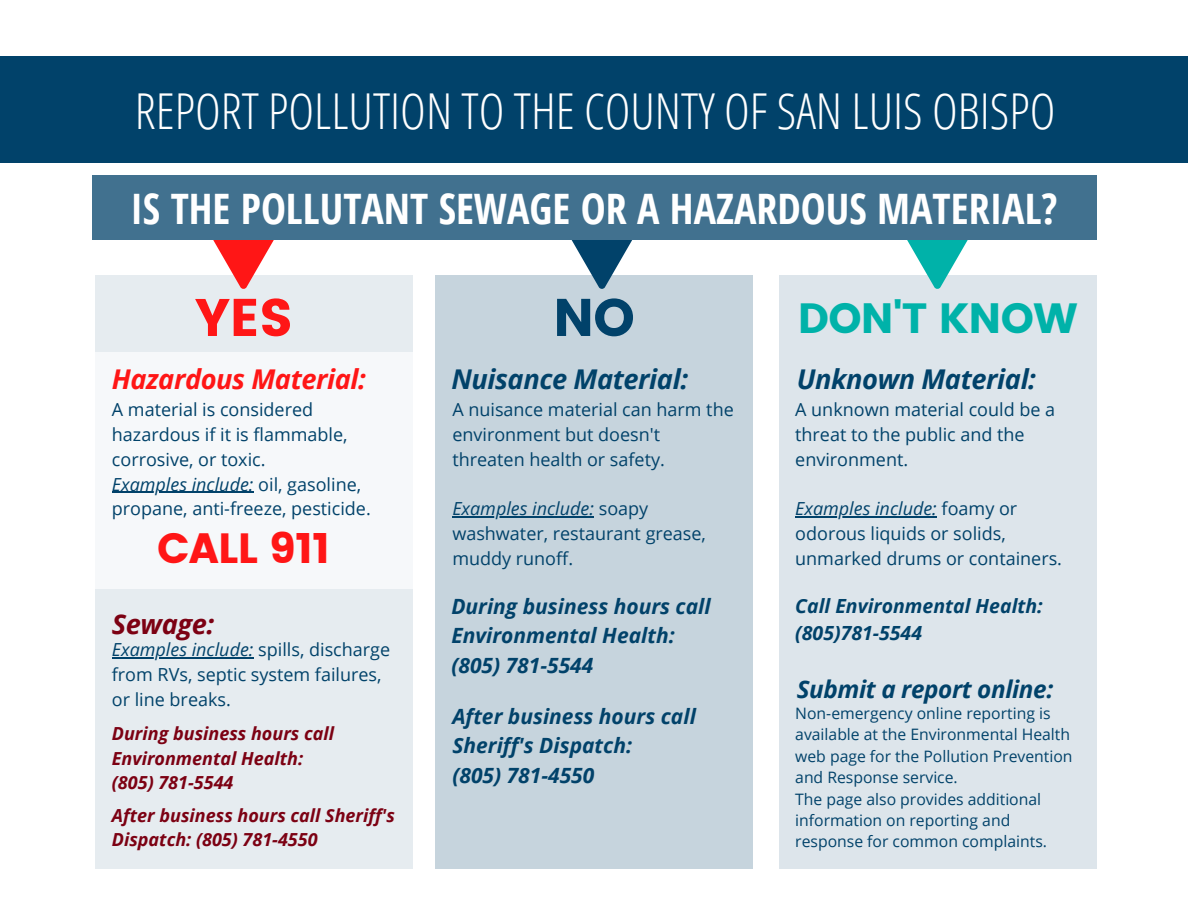
<style>
.page{position:relative;width:1188px;height:918px;background:#fff}
.page>*{position:absolute;margin:0;border:0;box-sizing:border-box;transform-origin:0 0}
.t1{font:52.8px "Poppins";color:#ff1616}
.t2{font:52.8px "Poppins";color:#01426a}
.t3{font:300 49.5px "Open Sans Condensed";color:#fff}
.t4{font:42.3px "Poppins";letter-spacing:-.015em;color:#00b2a9}
.t5{font:42.3px "Poppins";letter-spacing:-.015em;color:#ff1616}
.t6{font:700 42px "Open Sans Condensed";color:#fff}
.t7{font:italic 700 27.3px "Open Sans";letter-spacing:-.015em;color:#01426a}
.t8{font:italic 700 27.3px "Open Sans";letter-spacing:-.015em;color:#ff1616}
.t9{font:italic 700 27.3px "Open Sans";letter-spacing:-.015em;color:#7c0113}
.t10{font:italic 700 24.3px "Open Sans";letter-spacing:-.015em;color:#01426a}
.t11{font:italic 700 21px/29.2px "Open Sans";color:#01426a}
.t12{font:italic 700 19.5px "Open Sans";color:#01426a}
.t13{font:18px/24.8px "Open Sans";color:#01426a}
.t14{font:italic 700 18px/24.8px "Open Sans";color:#7c0113}
.t15{font:15.75px/21.3px "Open Sans";color:#01426a}
.s1{font-style:italic}
</style>
<div class="page">
<div style="left:0;top:56px;width:1188px;height:107px;background:#01426a"></div>
<div style="left:95px;top:275px;width:317px;height:594px;background:#e6ecf0"></div>
<div style="left:435px;top:275px;width:318px;height:594px;background:#c6d4dd"></div>
<div style="left:779px;top:275px;width:317px;height:594px;background:#dde5eb"></div>
<svg style="left:213px;top:240px;width:61px;height:49px"></svg>
<svg style="left:571px;top:240px;width:61px;height:49px"></svg>
<svg style="left:907px;top:240px;width:61px;height:49px"></svg>
<div style="left:92px;top:176px;width:1004px;height:64px;background:#41718f"></div>
<div style="left:95px;top:352px;width:317px;height:236px;background:#f6f8fa"></div>
<hr style="left:112px;top:492px;width:142px;height:1px;background:#01426a">
<hr style="left:112px;top:657px;width:142px;height:1px;background:#01426a">
<hr style="left:452px;top:516px;width:142px;height:2px;background:#01426a">
<hr style="left:795px;top:516px;width:142px;height:2px;background:#01426a">
<p class="t3" style="left:135px;top:76px;width:922px">REPORT POLLUTION TO THE COUNTY OF SAN LUIS OBISPO</p>
<p class="t6" style="left:130px;top:179px;width:929px">IS THE POLLUTANT SEWAGE OR A HAZARDOUS MATERIAL?</p>
<p class="t1" style="left:194px;top:287px;width:100px">YES</p>
<p class="t8" style="left:112px;top:360px;width:256px">Hazardous Material:</p>
<p class="t13" style="left:112px;top:397px;width:237px">A material is considered hazardous if it is flammable, corrosive, or toxic.</p>
<p class="t13" style="left:112px;top:471px;width:260px"><span class="s1">Examples include:</span> oil, gasoline, propane, anti-freeze, pesticide.</p>
<p class="t5" style="left:157px;top:524px;width:175px">CALL 911</p>
<p class="t9" style="left:112px;top:605px;width:104px">Sewage:</p>
<p class="t13" style="left:112px;top:637px;width:280px"><span class="s1">Examples include:</span> spills, discharge from RVs, septic system failures, or line breaks.</p>
<p class="t14" style="left:112px;top:720px;width:224px">During business hours call<br>Environmental Health:</p>
<p class="t14" style="left:112px;top:770px;width:123px">(805) 781-5544</p>
<p class="t14" style="left:112px;top:802px;width:285px">After business hours call Sheriff's<br>Dispatch: (805) 781-4550</p>
<p class="t2" style="left:553px;top:287px;width:83px">NO</p>
<p class="t4" style="left:798px;top:294px;width:281px">DON'T KNOW</p>
<p class="t7" style="left:451px;top:360px;width:238px">Nuisance Material:</p>
<p class="t13" style="left:452px;top:397px;width:283px">A nuisance material can harm the environment but doesn't threaten health or safety.</p>
<p class="t13" style="left:452px;top:496px;width:255px"><span class="s1">Examples include:</span> soapy washwater, restaurant grease, muddy runoff.</p>
<p class="t11" style="left:451px;top:591px;width:261px">During business hours call<br>Environmental Health:</p>
<p class="t11" style="left:451px;top:650px;width:144px">(805) 781-5544</p>
<p class="t11" style="left:452px;top:701px;width:245px">After business hours call<br>Sheriff's Dispatch:</p>
<p class="t11" style="left:452px;top:760px;width:144px">(805) 781-4550</p>
<p class="t7" style="left:797px;top:360px;width:241px">Unknown Material:</p>
<p class="t13" style="left:795px;top:397px;width:261px">A unknown material could be a threat to the public and the environment.</p>
<p class="t13" style="left:795px;top:496px;width:268px"><span class="s1">Examples include:</span> foamy or odorous liquids or solids, unmarked drums or containers.</p>
<p class="t12" style="left:795px;top:592px;width:249px">Call Environmental Health:</p>
<p class="t12" style="left:795px;top:619px;width:128px">(805)781-5544</p>
<p class="t10" style="left:797px;top:672px;width:258px">Submit a report online:</p>
<p class="t15" style="left:795px;top:702px;width:279px">Non-emergency online reporting is available at the Environmental Health web page for the Pollution Prevention and Response service.</p>
<p class="t15" style="left:795px;top:788px;width:253px">The page also provides additional information on reporting and response for common complaints.</p>
</div>
